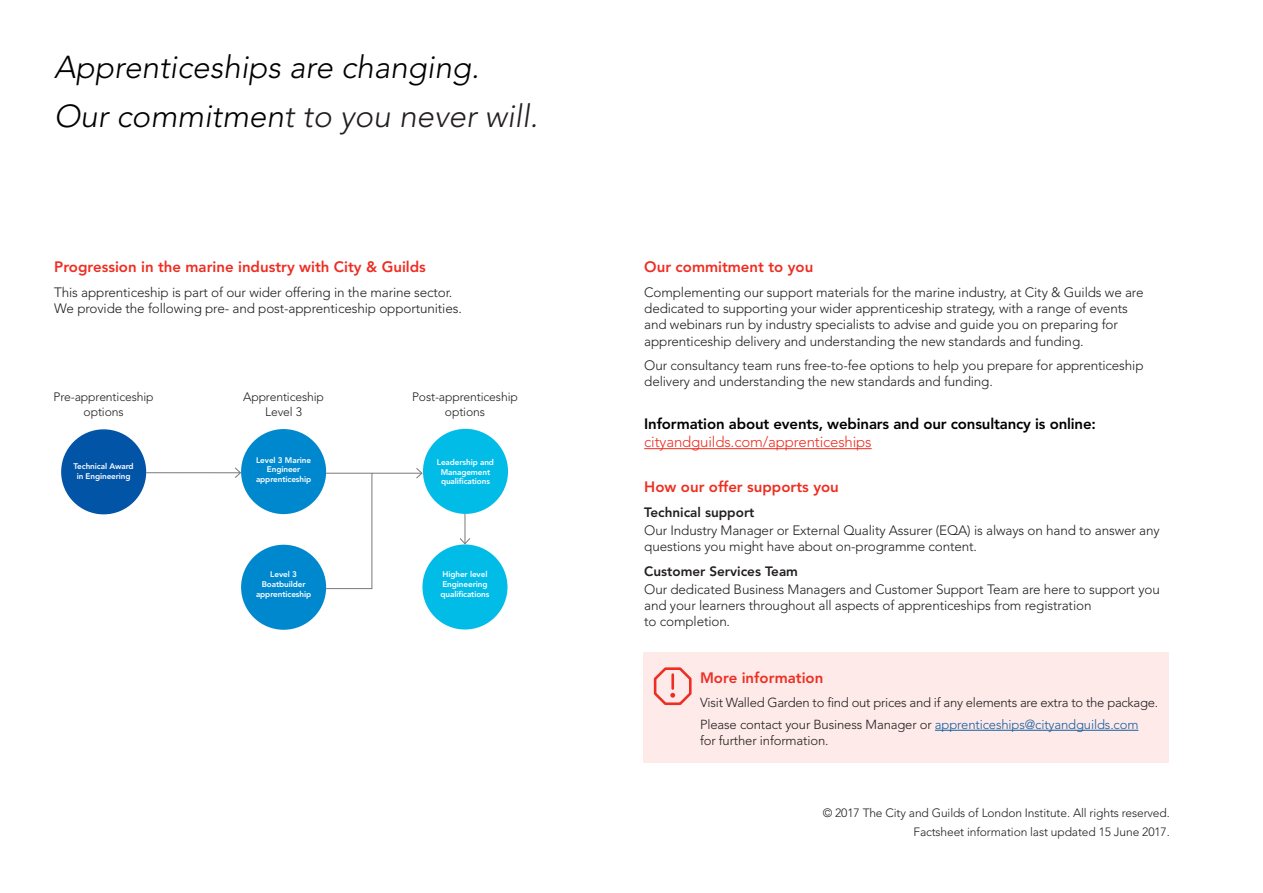
<style>
.page{position:relative;width:1263px;height:893px;background:#fff}
.page>*{position:absolute;margin:0;border:0;box-sizing:border-box;transform-origin:0 0}
.t1{font:italic 300 31.5px/49.5px "Avenir LT Std";color:#000}
.t2{font:800 15px "Avenir LT Std";color:#ee2e22}
.t3{font:800 15px/18px "Avenir LT Std";letter-spacing:-.01em;color:#000}
.t4{font:300 13.5px/16.2px "Avenir LT Std";letter-spacing:-.01em;color:#231f20}
.t5{font:300 13.05px/22.2px "Avenir LT Std";letter-spacing:-.01em;color:#231f20}
.t6{font:300 12.15px/14.9px "Avenir LT Std";letter-spacing:-.01em;color:#231f20;text-align:center}
.t7{font:300 12px "Avenir LT Std";letter-spacing:-.01em;color:#231f20}
.t8{font:800 8.1px/9.8px "Avenir LT Std";letter-spacing:-.01em;color:#fff;text-align:center}
.s1{color:#231f20}
.s2{font-weight:300;color:#ee2e22}
.s3{font-weight:800}
.s4{color:#175d9e}
</style>
<div class="page">
<hr style="left:146px;top:472px;width:94px;height:1px;background:#231f20">
<svg style="left:234px;top:467px;width:8px;height:12px"></svg>
<div style="left:241px;top:545px;width:85px;height:85px;background:#0088ce;border-radius:50%"></div>
<hr style="left:464px;top:514px;width:1px;height:30px;background:#231f20">
<svg style="left:459px;top:537px;width:12px;height:7px"></svg>
<div style="left:422px;top:544px;width:85px;height:85px;background:#02bce8;border-radius:50%"></div>
<hr style="left:644px;top:448px;width:228px;height:1px;background:#ee2e22">
<div style="left:61px;top:429px;width:85px;height:85px;background:#0154a6;border-radius:50%"></div>
<div style="left:241px;top:429px;width:85px;height:85px;background:#0088ce;border-radius:50%"></div>
<div style="left:643px;top:653px;width:526px;height:110px;background:#fdeae9"></div>
<svg style="left:653px;top:667px;width:39px;height:39px"></svg>
<hr style="left:935px;top:730px;width:203px;height:1px;background:#175d9e">
<div style="left:423px;top:429px;width:85px;height:85px;background:#02bce8;border-radius:50%"></div>
<svg style="left:325px;top:467px;width:98px;height:122px"></svg>
<p class="t1" style="left:54px;top:43px;width:485px">Apprenticeships are changing.<br>Our commitmen<span class="s1">t to you never will.</span></p>
<p class="t2" style="left:54px;top:258px;width:373px">Progression in the marine industry with City &amp; Guilds</p>
<p class="t4" style="left:54px;top:284px;width:409px">This apprenticeship is part of our wider offering in the marine sector.<br>We provide the following pre- and post-apprenticeship opportunities.</p>
<p class="t6" style="left:54px;top:390px;width:102px">Pre-apprenticeship options</p>
<p class="t6" style="left:243px;top:390px;width:82px">Apprenticeship</p>
<p class="t6" style="left:265px;top:405px;width:38px">Level 3</p>
<p class="t6" style="left:412px;top:390px;width:107px">Post-apprenticeship options</p>
<p class="t8" style="left:74px;top:461px;width:62px">Technical Award in Engineering</p>
<p class="t8" style="left:256px;top:455px;width:57px">Level 3 Marine<br>Engineer apprenticeship</p>
<p class="t8" style="left:437px;top:457px;width:59px">Leadership and<br>Management qualifications</p>
<p class="t8" style="left:270px;top:570px;width:28px">Level 3</p>
<p class="t8" style="left:262px;top:579px;width:45px">Boatbuilder</p>
<p class="t8" style="left:256px;top:589px;width:57px">apprenticeship</p>
<p class="t8" style="left:440px;top:570px;width:50px;text-align:left">Higher level<br>Engineering qualifications</p>
<p class="t2" style="left:644px;top:258px;width:171px">Our commitment to you</p>
<p class="t4" style="left:644px;top:284px;width:501px">Complementing our support materials for the marine industry, at City &amp; Guilds we are dedicated to supporting your wider apprenticeship strategy, with a range of events and webinars run by industry specialists to advise and guide you on preparing for apprenticeship delivery and understanding the new standards and funding.</p>
<p class="t4" style="left:644px;top:358px;width:501px">Our consultancy team runs free-to-fee options to help you prepare for apprenticeship delivery and understanding the new standards and funding.</p>
<p class="t3" style="left:644px;top:415px;width:453px">Information about events, webinars and our consultancy is online: <span class="s2">cityandguilds.com/apprenticeships</span></p>
<p class="t2" style="left:644px;top:478px;width:196px">How our offer supports you</p>
<p class="t4" style="left:644px;top:503px;width:517px;line-height:18px"><span class="s3">Technical support<br></span>Our Industry Manager or External Quality Assurer (EQA) is always on hand to answer any</p>
<p class="t4" style="left:644px;top:538px;width:334px">questions you might have about on-programme content.</p>
<p class="t4" style="left:644px;top:562px;width:517px;line-height:18px"><span class="s3">Customer Services Team<br></span>Our dedicated Business Managers and Customer Support Team are here to support you</p>
<p class="t4" style="left:644px;top:597px;width:449px">and your learners throughout all aspects of apprenticeships from registration to completion.</p>
<p class="t2" style="left:700px;top:668px;width:125px">More information</p>
<p class="t5" style="left:700px;top:691px;width:460px">Visit Walled Garden to find out prices and if any elements are extra to the package.<br>Please contact your Business Manager or <span class="s4">apprenticeships@cityandguilds.com</span></p>
<p class="t5" style="left:700px;top:729px;width:130px">for further information.</p>
<p class="t7" style="left:823px;top:806px;width:349px">© 2017 The City and Guilds of London Institute. All rights reserved.</p>
<p class="t7" style="left:913px;top:825px;width:258px">Factsheet information last updated 15 June 2017.</p>
</div>
